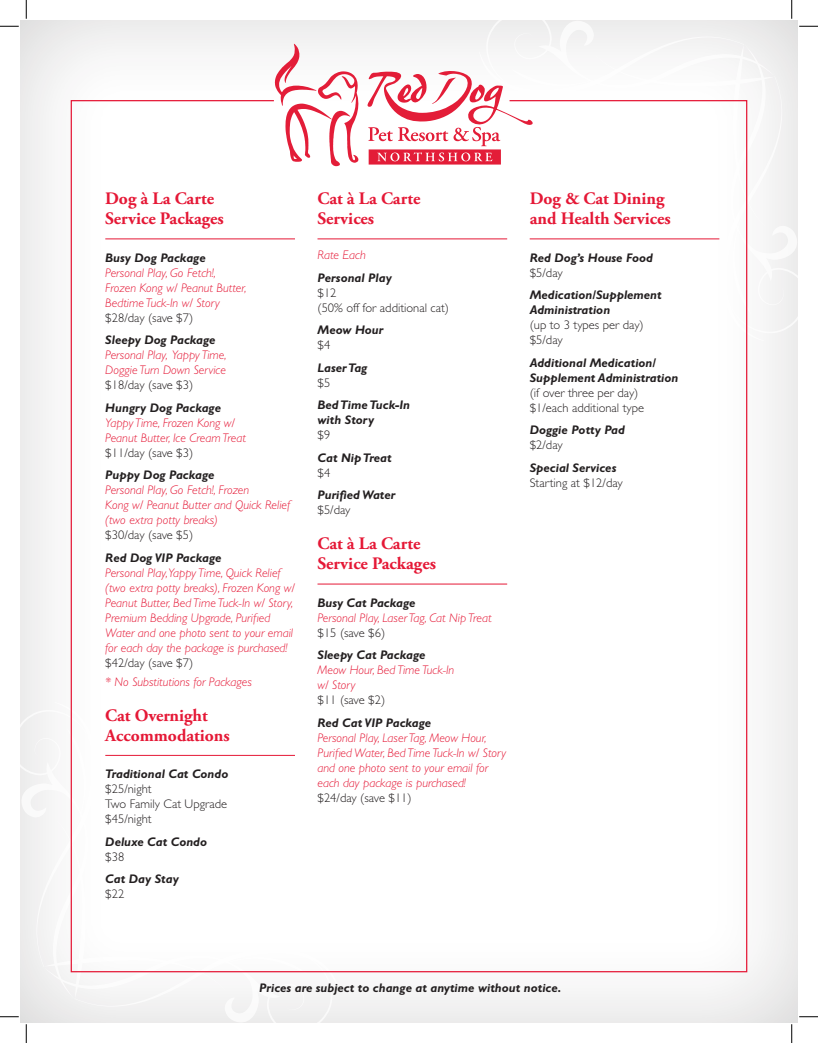
<style>
.page{position:relative;width:818px;height:1043px;background:#fff}
.page>*{position:absolute;margin:0;border:0;box-sizing:border-box;transform-origin:0 0}
.t1{font:700 17.5px/20px "Adobe Garamond Pro";color:#e51836}
.t2{font:italic 300 12.5px/15px "Gill Sans Std";color:#e51836}
.t3{font:italic 700 12.5px/15px "Gill Sans Std";color:#231f20}
.t4{font:300 12.5px/15px "Gill Sans Std";color:#231f20}
</style>
<div class="page">
<div style="left:21px;top:21px;width:776px;height:1001px;background:#f4f4f4"></div>
<svg style="left:21px;top:971px;width:318px;height:51px"></svg>
<svg style="left:536px;top:21px;width:261px;height:78px"></svg>
<div style="left:70px;top:99px;width:678px;height:873px;background:#fff"></div>
<svg style="left:275px;top:44px;width:261px;height:122px"></svg>
<hr style="left:105px;top:239px;width:190px;height:1px;background:#e51836">
<hr style="left:105px;top:755px;width:190px;height:1px;background:#e51836">
<hr style="left:317px;top:239px;width:190px;height:1px;background:#e51836">
<hr style="left:317px;top:584px;width:190px;height:1px;background:#e51836">
<hr style="left:529px;top:239px;width:190px;height:1px;background:#e51836">
<svg style="left:0;top:25px;width:19px;height:2px"></svg>
<svg style="left:799px;top:25px;width:19px;height:2px"></svg>
<svg style="left:0;top:1016px;width:19px;height:1px"></svg>
<svg style="left:799px;top:1016px;width:19px;height:1px"></svg>
<svg style="left:25px;top:0;width:2px;height:19px"></svg>
<svg style="left:25px;top:1024px;width:2px;height:18px"></svg>
<svg style="left:791px;top:0;width:1px;height:19px"></svg>
<svg style="left:791px;top:1024px;width:1px;height:18px"></svg>
<h1 class="t1" style="left:105px;top:189px;width:120px">Dog à La Carte<br>Service Packages</h1>
<p class="t3" style="left:105px;top:250px;width:102px">Busy Dog Package</p>
<p class="t2" style="left:105px;top:265px;width:143px">Personal Play, Go Fetch!,<br>Frozen Kong w/ Peanut Butter,<br>Bedtime Tuck-In w/ Story</p>
<p class="t4" style="left:105px;top:310px;width:89px">$28/day (save $7)</p>
<p class="t3" style="left:105px;top:332px;width:112px">Sleepy Dog Package</p>
<p class="t2" style="left:105px;top:347px;width:123px">Personal Play, Yappy Time,<br>Doggie Turn Down Service</p>
<p class="t4" style="left:105px;top:377px;width:89px">$18/day (save $3)</p>
<p class="t3" style="left:105px;top:400px;width:117px">Hungry Dog Package</p>
<p class="t2" style="left:105px;top:415px;width:142px">Yappy Time, Frozen Kong w/<br>Peanut Butter, Ice Cream Treat</p>
<p class="t4" style="left:105px;top:445px;width:89px">$11/day (save $3)</p>
<p class="t3" style="left:105px;top:467px;width:111px">Puppy Dog Package</p>
<p class="t2" style="left:105px;top:482px;width:186px">Personal Play, Go Fetch!, Frozen<br>Kong w/ Peanut Butter and Quick Relief (two extra potty breaks)</p>
<p class="t4" style="left:105px;top:527px;width:89px">$30/day (save $5)</p>
<p class="t3" style="left:105px;top:550px;width:118px">Red Dog VIP Package</p>
<p class="t2" style="left:105px;top:565px;width:191px">Personal Play,Yappy Time, Quick Relief (two extra potty breaks), Frozen Kong w/ Peanut Butter, Bed Time Tuck-In w/ Story, Premium Bedding Upgrade, Purified Water and one photo sent to your email for each day the package is purchased!</p>
<p class="t4" style="left:105px;top:655px;width:89px">$42/day (save $7)</p>
<p class="t2" style="left:105px;top:674px;width:148px">* No Substitutions for Packages</p>
<h1 class="t1" style="left:105px;top:705px;width:126px">Cat Overnight<br>Accommodations</h1>
<p class="t3" style="left:105px;top:766px;width:124px">Traditional Cat Condo</p>
<p class="t4" style="left:105px;top:781px;width:123px">$25/night<br>Two Family Cat Upgrade $45/night</p>
<p class="t3" style="left:105px;top:834px;width:103px">Deluxe Cat Condo</p>
<p class="t4" style="left:105px;top:849px;width:21px">$38</p>
<p class="t3" style="left:105px;top:871px;width:75px">Cat Day Stay</p>
<p class="t4" style="left:105px;top:886px;width:21px">$22</p>
<h1 class="t1" style="left:317px;top:189px;width:104px">Cat à La Carte<br>Services</h1>
<p class="t2" style="left:317px;top:247px;width:50px">Rate Each</p>
<p class="t3" style="left:317px;top:270px;width:76px">Personal Play</p>
<p class="t4" style="left:317px;top:285px;width:133px">$12<br>(50% off for additional cat)</p>
<p class="t3" style="left:317px;top:322px;width:67px">Meow Hour</p>
<p class="t4" style="left:317px;top:337px;width:14px">$4</p>
<p class="t3" style="left:317px;top:360px;width:51px">Laser Tag</p>
<p class="t4" style="left:317px;top:375px;width:14px">$5</p>
<p class="t3" style="left:317px;top:397px;width:94px">Bed Time Tuck-In with Story</p>
<p class="t4" style="left:317px;top:427px;width:14px">$9</p>
<p class="t3" style="left:317px;top:450px;width:76px">Cat Nip Treat</p>
<p class="t4" style="left:317px;top:465px;width:14px">$4</p>
<p class="t3" style="left:317px;top:487px;width:79px">Purified Water</p>
<p class="t4" style="left:317px;top:502px;width:35px">$5/day</p>
<h1 class="t1" style="left:317px;top:534px;width:120px">Cat à La Carte<br>Service Packages</h1>
<p class="t3" style="left:317px;top:595px;width:100px">Busy Cat Package</p>
<p class="t2" style="left:317px;top:610px;width:176px">Personal Play, Laser Tag, Cat Nip Treat</p>
<p class="t4" style="left:317px;top:625px;width:69px">$15 (save $6)</p>
<p class="t3" style="left:317px;top:647px;width:109px">Sleepy Cat Package</p>
<p class="t2" style="left:317px;top:662px;width:138px">Meow Hour, Bed Time Tuck-In w/ Story</p>
<p class="t4" style="left:317px;top:692px;width:69px">$11 (save $2)</p>
<p class="t3" style="left:317px;top:715px;width:115px">Red Cat VIP Package</p>
<p class="t2" style="left:317px;top:730px;width:190px">Personal Play, Laser Tag, Meow Hour, Purified Water, Bed Time Tuck-In w/ Story and one photo sent to your email for each day package is purchased!</p>
<p class="t4" style="left:317px;top:790px;width:96px">$24/day (save $11)</p>
<h1 class="t1" style="left:529px;top:189px;width:142px">Dog &amp; Cat Dining and Health Services</h1>
<p class="t3" style="left:529px;top:250px;width:125px">Red Dog’s House Food</p>
<p class="t4" style="left:529px;top:265px;width:35px">$5/day</p>
<p class="t3" style="left:529px;top:287px;width:134px">Medication/Supplement<br>Administration</p>
<p class="t4" style="left:529px;top:317px;width:116px">(up to 3 types per day) $5/day</p>
<p class="t3" style="left:529px;top:355px;width:150px">Additional Medication/<br>Supplement Administration</p>
<p class="t4" style="left:529px;top:385px;width:116px">(if over three per day) $1/each additional type</p>
<p class="t3" style="left:529px;top:422px;width:97px">Doggie Potty Pad</p>
<p class="t4" style="left:529px;top:437px;width:35px">$2/day</p>
<p class="t3" style="left:529px;top:460px;width:88px">Special Services</p>
<p class="t4" style="left:529px;top:475px;width:95px">Starting at $12/day</p>
<p class="t3" style="left:259px;top:979px;width:304px">Prices are subject to change at anytime without notice.</p>
</div>
